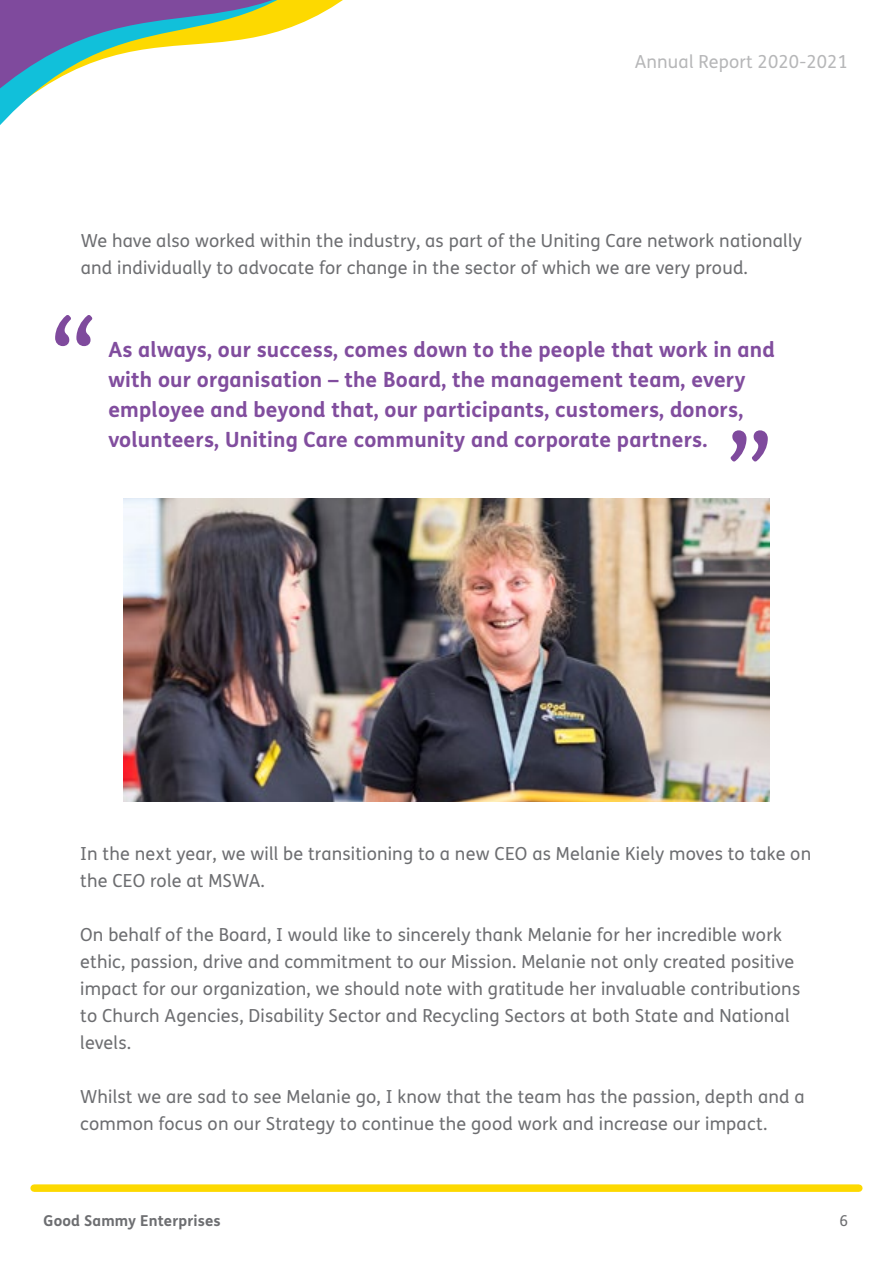
<style>
.page{position:relative;width:893px;height:1263px;background:#fff}
.page>*{position:absolute;margin:0;border:0;box-sizing:border-box;transform-origin:0 0}
.t1{font:108px "FS Me";color:#7f4a9d}
.t2{font:700 21px/30px "FS Me";letter-spacing:.01em;color:#814d9e}
.t3{font:18px/27px "FS Me";letter-spacing:.01em;color:#6d6e71}
.t4{font:700 15px "FS Me";letter-spacing:.01em;color:#6d6e71}
.t5{font:15px "FS Me";color:#6d6e71}
</style>
<div class="page">
<div style="left:34px;top:1184px;width:825px;height:8px;background:#fdd900"></div>
<svg style="left:0;top:0;width:343px;height:125px"></svg>
<img style="left:124px;top:498px;width:645px;height:303px">
<p class="t3" style="left:635px;top:47px;width:215px">Annual Report 2020-2021</p>
<p class="t3" style="left:81px;top:227px;width:722px">We have also worked within the industry, as part of the Uniting Care network nationally and individually to advocate for change in the sector of which we are very proud.</p>
<h1 class="t1" style="left:51px;top:282px;width:48px">“</h1>
<p class="t2" style="left:108px;top:334px;width:668px">As always, our success, comes down to the people that work in and with our organisation – the Board, the management team, every employee and beyond that, our participants, customers, donors, volunteers, Uniting Care community and corporate partners.</p>
<h1 class="t1" style="left:725px;top:397px;width:48px">”</h1>
<p class="t3" style="left:80px;top:839px;width:732px">In the next year, we will be transitioning to a new CEO as Melanie Kiely moves to take on the CEO role at MSWA.</p>
<p class="t3" style="left:80px;top:920px;width:721px">On behalf of the Board, I would like to sincerely thank Melanie for her incredible work ethic, passion, drive and commitment to our Mission. Melanie not only created positive impact for our organization, we should note with gratitude her invaluable contributions to Church Agencies, Disability Sector and Recycling Sectors at both State and National levels.</p>
<p class="t3" style="left:80px;top:1082px;width:726px">Whilst we are sad to see Melanie go, I know that the team has the passion, depth and a common focus on our Strategy to continue the good work and increase our impact.</p>
<p class="t4" style="left:44px;top:1209px;width:179px">Good Sammy Enterprises</p>
<p class="t5" style="left:839px;top:1211px;width:10px">6</p>
</div>
